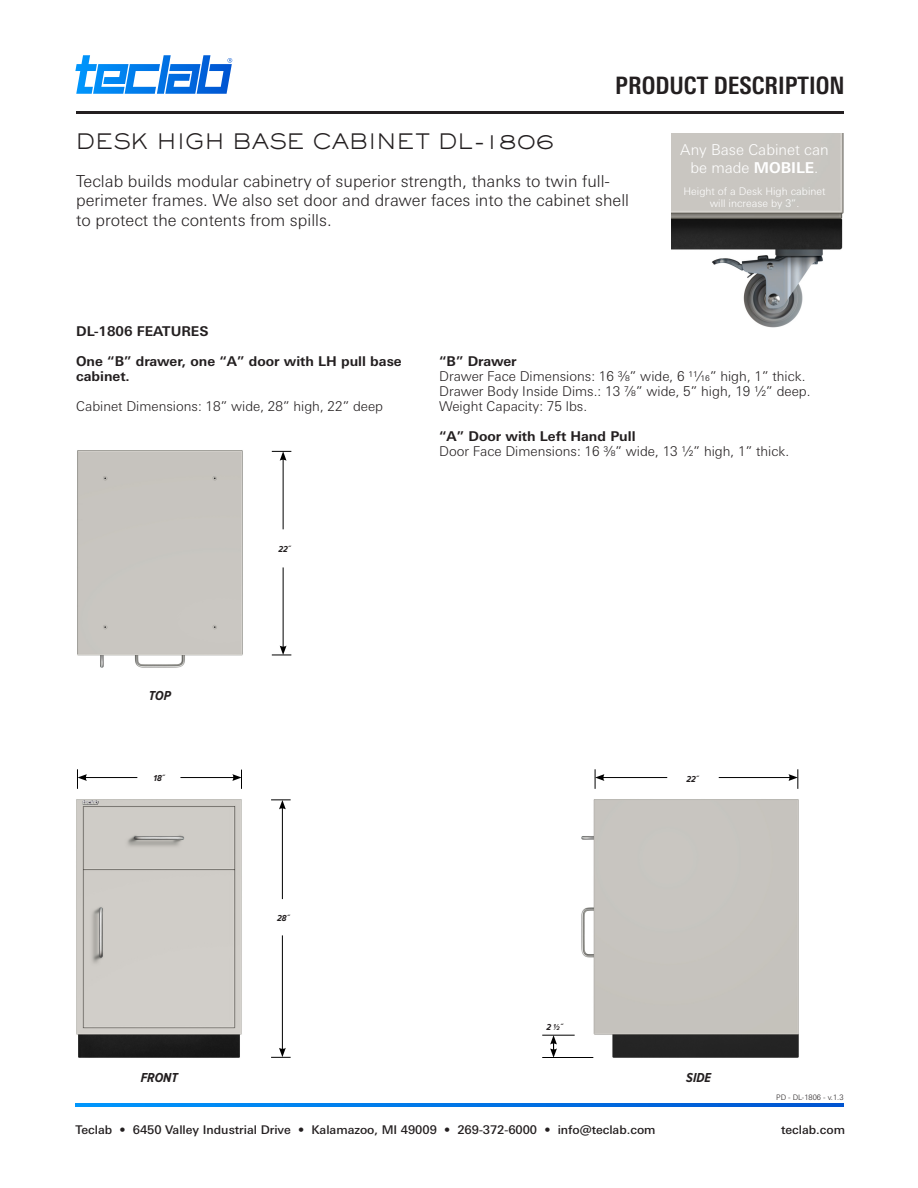
<style>
.page{position:relative;width:918px;height:1188px;background:#fff}
.page>*{position:absolute;margin:0;border:0;box-sizing:border-box;transform-origin:0 0}
.t1{font:700 condensed 24px "Univers Next Pro";color:#231f20}
.t2{font:300 21px "Sackers Gothic Std";color:#231f20}
.t3{font:300 16.5px/19.8px "Univers Next Pro";color:#231f20}
.t4{font:300 15px/18px "Univers Next Pro";color:#fff;text-align:center}
.t5{font:300 13.5px "Univers Next Pro";color:#231f20}
.t6{font:700 13.5px/15px "Univers Next Pro";color:#231f20}
.t7{font:italic 700 13.5px "Proxima Nova Cond";color:#231f20}
.t8{font:500 12px "Univers Next Pro";color:#231f20}
.t9{font:300 10.5px/12.6px "Univers Next Pro";color:#fff;text-align:center}
.t10{font:italic 700 9px "Proxima Nova Cond";letter-spacing:.175em;color:#231f20}
.t11{font:300 7.5px "Univers Next Pro";color:#231f20}
.s1{font-weight:700}
</style>
<div class="page">
<img style="left:581px;top:799px;width:218px;height:259px">
<img style="left:76px;top:799px;width:166px;height:259px">
<svg style="left:75px;top:55px;width:157px;height:39px"></svg>
<svg style="left:76px;top:1104px;width:768px;height:3px;background:#0074e6"></svg>
<hr style="left:76px;top:111px;width:768px;height:3px;background:#231f20">
<hr style="left:180px;top:777px;width:55px;height:1px;background:#000">
<hr style="left:85px;top:777px;width:52px;height:1px;background:#000">
<svg style="left:77px;top:769px;width:10px;height:20px"></svg>
<svg style="left:232px;top:770px;width:10px;height:19px"></svg>
<hr style="left:719px;top:777px;width:72px;height:1px;background:#000">
<hr style="left:602px;top:777px;width:65px;height:1px;background:#000">
<svg style="left:788px;top:769px;width:11px;height:20px"></svg>
<svg style="left:595px;top:769px;width:9px;height:20px"></svg>
<hr style="left:283px;top:567px;width:1px;height:81px;background:#000">
<hr style="left:283px;top:458px;width:1px;height:71px;background:#000">
<svg style="left:272px;top:646px;width:19px;height:10px"></svg>
<svg style="left:272px;top:451px;width:19px;height:10px"></svg>
<hr style="left:282px;top:935px;width:1px;height:115px;background:#000">
<hr style="left:282px;top:807px;width:1px;height:92px;background:#000">
<svg style="left:271px;top:800px;width:20px;height:9px"></svg>
<svg style="left:271px;top:1048px;width:20px;height:10px"></svg>
<svg style="left:550px;top:1036px;width:7px;height:21px"></svg>
<hr style="left:542px;top:1057px;width:51px;height:1px;background:#000">
<hr style="left:542px;top:1035px;width:33px;height:1px;background:#000">
<img style="left:77px;top:450px;width:166px;height:218px">
<img style="left:671px;top:134px;width:172px;height:194px">
<p class="t1" style="left:615px;top:71px;width:231px">PRODUCT DESCRIPTION</p>
<p class="t2" style="left:76px;top:128px;width:480px">DESK HIGH BASE CABINET DL-1806</p>
<p class="t3" style="left:76px;top:171px;width:555px">Teclab builds modular cabinetry of superior strength, thanks to twin full&shy;perimeter frames. We also set door and drawer faces into the cabinet shell to protect the contents from spills.</p>
<p class="t4" style="left:680px;top:140px;width:150px">Any Base Cabinet can be made <span class="s1">MOBILE</span>.</p>
<p class="t9" style="left:684px;top:185px;width:143px">Height of a Desk High cabinet will increase by 3”.</p>
<p class="t6" style="left:76px;top:324px;width:134px">DL-1806 FEATURES</p>
<p class="t6" style="left:76px;top:354px;width:327px">One “B” drawer, one “A” door with LH pull base cabinet.</p>
<p class="t5" style="left:76px;top:398px;width:309px">Cabinet Dimensions: 18” wide, 28” high, 22” deep</p>
<p class="t10" style="left:279px;top:545px;width:14px">22˝</p>
<p class="t6" style="left:439px;top:354px;width:79px">“B” Drawer</p>
<p class="t5" style="left:439px;top:368px;width:368px">Drawer Face Dimensions: 16 3/8” wide, 6 11/16” high, 1” thick.</p>
<p class="t5" style="left:439px;top:383px;width:373px">Drawer Body Inside Dims.: 13 7/8” wide, 5” high, 19 1/2” deep.</p>
<p class="t5" style="left:439px;top:398px;width:149px">Weight Capacity: 75 lbs.</p>
<p class="t6" style="left:439px;top:429px;width:198px">“A” Door with Left Hand Pull</p>
<p class="t5" style="left:439px;top:443px;width:351px">Door Face Dimensions: 16 3/8” wide, 13 1/2” high, 1” thick.</p>
<p class="t7" style="left:149px;top:690px;width:24px">TOP</p>
<p class="t10" style="left:154px;top:774px;width:12px">18˝</p>
<p class="t10" style="left:277px;top:914px;width:14px">28˝</p>
<p class="t10" style="left:547px;top:1022px;width:18px">2 1/2˝</p>
<p class="t10" style="left:686px;top:775px;width:14px">22˝</p>
<p class="t7" style="left:141px;top:1071px;width:38px">FRONT</p>
<p class="t7" style="left:686px;top:1071px;width:26px">SIDE</p>
<p class="t11" style="left:776px;top:1093px;width:69px">PD - DL-1806 - v.1.3</p>
<p class="t8" style="left:76px;top:1123px;width:582px">Teclab • 6450 Valley Industrial Drive • Kalamazoo, MI 49009 • 269-372-6000 • info@teclab.com</p>
<p class="t8" style="left:781px;top:1123px;width:65px">teclab.com</p>
</div>
